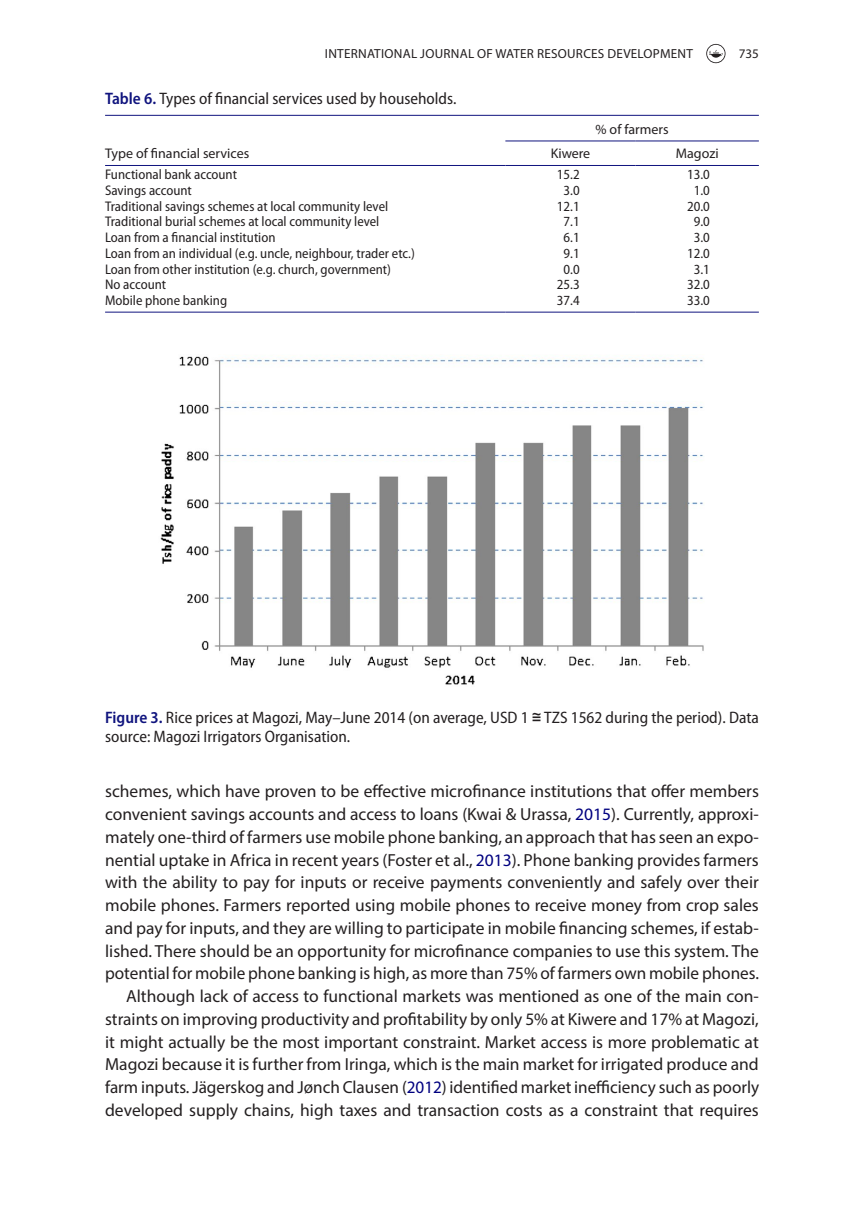
<style>
.page{position:relative;width:864px;height:1231px;background:#fff}
.page>*{position:absolute;margin:0;border:0;box-sizing:border-box;transform-origin:0 0}
.t1{font:17.5px/22.8px "Myriad Pro";color:#231f20;text-align:right}
.t2{font:semi-condensed 16.62px/19.2px "Myriad Pro";color:#231f20}
.t3{font:semi-condensed 14px "Myriad Pro";color:#231f20}
.t4{font:14px "Myriad Pro";color:#231f20}
.t5{font:13.12px "Myriad Pro";letter-spacing:.02em;color:#231f20}
.s1{font-weight:600;color:#10147e}
.s2{font-family:"Arial Unicode MS";font-stretch:normal}
.s3{color:#000080}
</style>
<div class="page">
<svg style="left:706px;top:44px;width:19px;height:19px"></svg>
<hr style="left:105px;top:115px;width:653px;height:1px;background:#10147e">
<hr style="left:635px;top:140px;width:123px;height:1px;background:#10147e">
<hr style="left:105px;top:165px;width:400px;height:1px;background:#10147e">
<hr style="left:505px;top:140px;width:130px;height:1px;background:#10147e">
<hr style="left:505px;top:165px;width:130px;height:1px;background:#10147e">
<hr style="left:635px;top:165px;width:123px;height:1px;background:#10147e">
<hr style="left:105px;top:312px;width:400px;height:1px;background:#10147e">
<hr style="left:505px;top:312px;width:130px;height:1px;background:#10147e">
<hr style="left:635px;top:312px;width:123px;height:1px;background:#10147e">
<img style="left:160px;top:356px;width:544px;height:329px">
<p class="t5" style="left:325px;top:45px;width:35px">International</p>
<p class="t5" style="left:420px;top:45px;width:15px">Journal</p>
<p class="t5" style="left:477px;top:45px;width:83px">of Water Resourc</p>
<p class="t5" style="left:591px;top:45px;width:56px">es Developm</p>
<p class="t5" style="left:670px;top:45px;width:13px">ent</p>
<p class="t5" style="left:738px;top:45px;width:22px">735</p>
<p class="t2" style="left:105px;top:89px;width:352px"><span class="s1">Table 6.</span> Types of financial services used by households.</p>
<p class="t4" style="left:105px;top:144px;width:146px">Type of financial services</p>
<p class="t4" style="left:595px;top:121px;width:75px">% of farmers</p>
<p class="t4" style="left:550px;top:145px;width:41px">Kiwere</p>
<p class="t4" style="left:675px;top:145px;width:44px">Magozi</p>
<p class="t3" style="left:105px;top:167px;width:133px">Functional bank account</p>
<p class="t3" style="left:556px;top:167px;width:24px">15.2</p>
<p class="t3" style="left:686px;top:167px;width:24px">13.0</p>
<p class="t3" style="left:105px;top:182px;width:88px">Savings account</p>
<p class="t3" style="left:563px;top:182px;width:18px">3.0</p>
<p class="t3" style="left:693px;top:182px;width:18px">1.0</p>
<p class="t3" style="left:105px;top:198px;width:284px">Traditional savings schemes at local community level</p>
<p class="t3" style="left:556px;top:198px;width:24px">12.1</p>
<p class="t3" style="left:686px;top:198px;width:24px">20.0</p>
<p class="t3" style="left:105px;top:214px;width:275px">Traditional burial schemes at local community level</p>
<p class="t3" style="left:563px;top:214px;width:18px">7.1</p>
<p class="t3" style="left:693px;top:214px;width:18px">9.0</p>
<p class="t3" style="left:105px;top:230px;width:172px">Loan from a financial institution</p>
<p class="t3" style="left:563px;top:230px;width:18px">6.1</p>
<p class="t3" style="left:693px;top:230px;width:18px">3.0</p>
<p class="t3" style="left:105px;top:245px;width:311px">Loan from an individual (e.g. uncle, neighbour, trader etc.)</p>
<p class="t3" style="left:563px;top:245px;width:18px">9.1</p>
<p class="t3" style="left:686px;top:245px;width:24px">12.0</p>
<p class="t3" style="left:105px;top:261px;width:287px">Loan from other institution (e.g. church, government)</p>
<p class="t3" style="left:563px;top:261px;width:18px">0.0</p>
<p class="t3" style="left:693px;top:261px;width:18px">3.1</p>
<p class="t3" style="left:105px;top:277px;width:62px">No account</p>
<p class="t3" style="left:556px;top:277px;width:24px">25.3</p>
<p class="t3" style="left:686px;top:277px;width:24px">32.0</p>
<p class="t3" style="left:105px;top:293px;width:123px">Mobile phone banking</p>
<p class="t3" style="left:556px;top:293px;width:24px">37.4</p>
<p class="t3" style="left:686px;top:293px;width:24px">33.0</p>
<p class="t2" style="left:105px;top:707px;width:655px"><span class="s1">Figure 3.</span> Rice prices at Magozi, May–June 2014 (on average, USD 1 <span class="s2">≅</span> TZS 1562 during the period). Data source: Magozi Irrigators Organisation.</p>
<p class="t1" style="left:105px;top:779px;width:655px">schemes, which have proven to be effective microfinance institutions that offer members convenient savings accounts and access to loans (Kwai &amp; Urassa, <span class="s3">2015</span>). Currently, approxi&shy;mately one-third of farmers use mobile phone banking, an approach that has seen an expo&shy;nential uptake in Africa in recent years (Foster et al., <span class="s3">2013</span>). Phone banking provides farmers with the ability to pay for inputs or receive payments conveniently and safely over their mobile phones. Farmers reported using mobile phones to receive money from crop sales and pay for inputs, and they are willing to participate in mobile financing schemes, if estab&shy;lished. There should be an opportunity for microfinance companies to use this system. The potential for mobile phone banking is high, as more than 75% of farmers own mobile phones.<br>Although lack of access to functional markets was mentioned as one of the main con&shy;straints on improving productivity and profitability by only 5% at Kiwere and 17% at Magozi, it might actually be the most important constraint. Market access is more problematic at Magozi because it is further from Iringa, which is the main market for irrigated produce and farm inputs. Jägerskog and Jønch Clausen (<span class="s3">2012</span>) identified market inefficiency such as poorly developed supply chains, high taxes and transaction costs as a constraint that requires</p>
</div>
